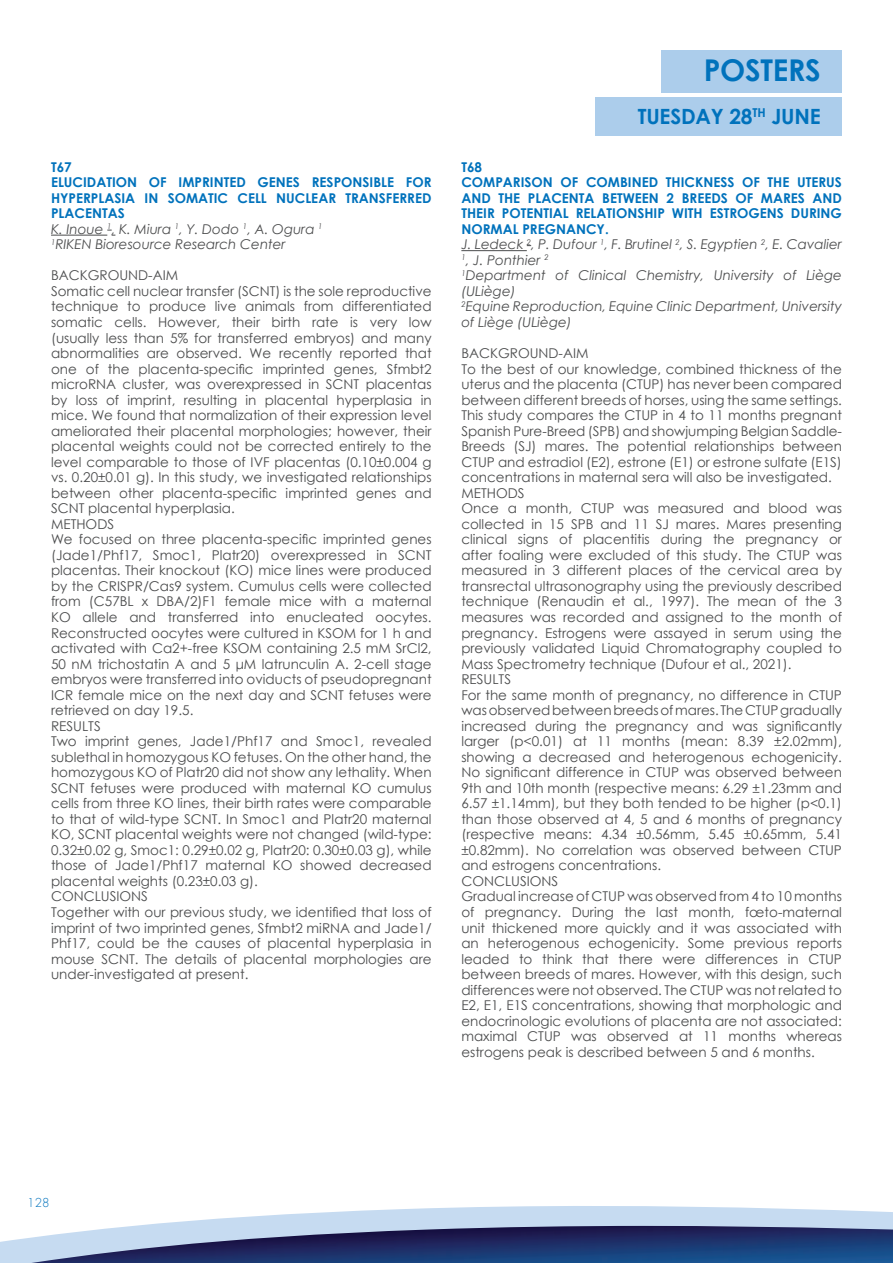
<style>
.page{position:relative;width:893px;height:1263px;background:#fff}
.page>*{position:absolute;margin:0;border:0;box-sizing:border-box;transform-origin:0 0}
.t1{font:700 30px "Century Gothic";letter-spacing:-.01em;color:#0072bc}
.t2{font:700 21px "Century Gothic";letter-spacing:-.01em;color:#0072bc}
.t3{font:13.5px/15.6px "Century Gothic";color:#4b4c4d}
.t4{font:13.5px/15.6px "font 0000000028746 c 6 e";color:#4b4c4d}
.t5{font:italic 13.5px/15.6px "Century Gothic";color:#4b4c4d}
.t6{font:700 13.5px/15.6px "Century Gothic";color:#0072bc}
.t7{font:300 12px "Futura LT";color:#0072bc}
.s1{font-weight:400;font-style:italic;color:#4b4c4d}
.s2{font-family:"font 0000000028746 c 6 e"}
.s3{font-weight:700;font-style:normal;color:#0072bc}
</style>
<div class="page">
<svg style="left:337px;top:1206px;width:548px;height:6px;fill:#c6dbf1"></svg>
<svg style="left:134px;top:1212px;width:759px;height:14px;background:#ccdef2"></svg>
<img style="left:0;top:1226px;width:893px;height:37px">
<hr style="left:51px;top:235px;width:56px;height:1px;background:#4b4c4d">
<svg style="left:107px;top:230px;width:8px;height:6px"></svg>
<hr style="left:461px;top:250px;width:66px;height:1px;background:#4b4c4d">
<div style="left:661px;top:50px;width:181px;height:42px;background:#accdeb"></div>
<div style="left:595px;top:98px;width:247px;height:38px;background:#accdeb"></div>
<p class="t6" style="left:51px;top:159px;width:382px">T67<br>ELUCIDATION OF IMPRINTED GENES RESPONSIBLE FOR<br>HYPERPLASIA IN SOMATIC CELL NUCLEAR TRANSFERRED<br>PLACENTAS<br><span class="s1">K. Inoue</span> <sup>1</sup><span class="s1">, K. Miura</span> <sup>1</sup><span class="s1">, Y. Dodo</span> <sup>1</sup><span class="s1">, A. Ogura</span> <sup>1<br>1</sup><span class="s1">RIKEN Bioresource Research Center</span></p>
<p class="t3" style="left:51px;top:267px;width:382px">BACKGROUND-AIM<br>Somatic cell nuclear transfer (SCNT) is the sole reproductive technique to produce live animals from differentiated somatic cells. However, their birth rate is very low</p>
<p class="t4" style="left:51px;top:329px;width:382px">(usually less than 5% for transferred embryos) and many</p>
<p class="t3" style="left:51px;top:345px;width:382px">abnormalities are observed. We recently reported that</p>
<p class="t4" style="left:51px;top:360px;width:382px">one of the placenta-specific imprinted genes, Sfmbt2</p>
<p class="t3" style="left:51px;top:376px;width:382px;text-align:justify">microRNA cluster, was overexpressed in SCNT placentas by loss of imprint, resulting in placental hyperplasia in mice. We found that normalization of their expression level ameliorated their placental morphologies; however, their placental weights could not be corrected entirely to the</p>
<p class="t4" style="left:51px;top:454px;width:382px;text-align:justify">level comparable to those of IVF placentas (0.10±0.004 g vs. 0.20±0.01 g). In this study, we investigated relationships between other placenta-specific imprinted genes and</p>
<p class="t3" style="left:51px;top:500px;width:185px">SCNT placental hyperplasia.<br>METHODS</p>
<p class="t4" style="left:51px;top:531px;width:382px">We focused on three placenta-specific imprinted genes (Jade1/Phf17, Smoc1, Platr20) overexpressed in SCNT</p>
<p class="t3" style="left:51px;top:562px;width:382px">placentas. Their knockout (KO) mice lines were produced</p>
<p class="t4" style="left:51px;top:578px;width:382px">by the CRISPR/Cas9 system. Cumulus cells were collected from (C57BL x DBA/2)F1 female mice with a maternal</p>
<p class="t3" style="left:51px;top:609px;width:382px">KO allele and transferred into enucleated oocytes.<br>Reconstructed oocytes were cultured in KSOM for 1 h and</p>
<p class="t4" style="left:51px;top:640px;width:382px">activated with Ca2+-free KSOM containing 2.5 mM SrCl2,</p>
<p class="t3" style="left:51px;top:655px;width:382px;text-align:justify"><span class="s2">50 nM trichostatin A and 5 μ</span>M latrunculin A. 2-cell stage embryos were transferred into oviducts of pseudopregnant ICR female mice on the next day and SCNT fetuses were</p>
<p class="t4" style="left:51px;top:702px;width:144px">retrieved on day 19.5.</p>
<p class="t3" style="left:51px;top:717px;width:51px">RESULTS</p>
<p class="t4" style="left:51px;top:733px;width:382px">Two imprint genes, Jade1/Phf17 and Smoc1, revealed</p>
<p class="t3" style="left:51px;top:749px;width:382px">sublethal in homozygous KO fetuses. On the other hand, the</p>
<p class="t4" style="left:51px;top:764px;width:382px">homozygous KO of Platr20 did not show any lethality. When</p>
<p class="t3" style="left:51px;top:780px;width:382px">SCNT fetuses were produced with maternal KO cumulus cells from three KO lines, their birth rates were comparable</p>
<p class="t4" style="left:51px;top:811px;width:382px">to that of wild-type SCNT. In Smoc1 and Platr20 maternal</p>
<p class="t3" style="left:51px;top:826px;width:382px">KO, SCNT placental weights were not changed (wild-type:</p>
<p class="t4" style="left:51px;top:842px;width:382px;text-align:justify">0.32±0.02 g, Smoc1: 0.29±0.02 g, Platr20: 0.30±0.03 g), while those of Jade1/Phf17 maternal KO showed decreased placental weights (0.23±0.03 g).</p>
<p class="t3" style="left:51px;top:888px;width:98px">CONCLUSIONS</p>
<p class="t4" style="left:51px;top:904px;width:382px">Together with our previous study, we identified that loss of</p>
<p class="t3" style="left:51px;top:919px;width:382px">imprint of two imprinted genes, Sfmbt2 miRNA and Jade1/</p>
<p class="t4" style="left:51px;top:935px;width:382px">Phf17, could be the causes of placental hyperplasia in</p>
<p class="t3" style="left:51px;top:950px;width:382px">mouse SCNT. The details of placental morphologies are under-investigated at present.</p>
<h1 class="t1" style="left:704px;top:51px;width:118px">POSTERS</h1>
<h2 class="t2" style="left:638px;top:103px;width:184px">TUESDAY 28<sup>TH</sup> JUNE</h2>
<p class="t5" style="left:461px;top:159px;width:382px"><span class="s3">T68<br>COMPARISON OF COMBINED THICKNESS OF THE UTERUS AND THE PLACENTA BETWEEN 2 BREEDS OF MARES AND THEIR POTENTIAL RELATIONSHIP WITH ESTROGENS DURING NORMAL PREGNANCY.<br></span>J. Ledeck <sup>2</sup>, P. Dufour <sup>1</sup>, F. Brutinel <sup>2</sup>, S. Egyptien <sup>2</sup>, E. Cavalier <sup>1</sup>, J. Ponthier <sup>2<br>1</sup>Department of Clinical Chemistry, University of Liège (ULiège)<br><sup>2</sup>Equine Reproduction, Equine Clinic Department, University of Liège (ULiège)</p>
<p class="t3" style="left:461px;top:345px;width:382px">BACKGROUND-AIM<br>To the best of our knowledge, combined thickness of the</p>
<p class="t4" style="left:461px;top:376px;width:382px">uterus and the placenta (CTUP) has never been compared</p>
<p class="t3" style="left:461px;top:391px;width:382px">between different breeds of horses, using the same settings.</p>
<p class="t4" style="left:461px;top:407px;width:382px">This study compares the CTUP in 4 to 11 months pregnant<br>Spanish Pure-Breed (SPB) and showjumping Belgian Saddle-</p>
<p class="t3" style="left:461px;top:438px;width:382px">Breeds (SJ) mares. The potential relationships between</p>
<p class="t4" style="left:461px;top:454px;width:382px">CTUP and estradiol (E2), estrone (E1) or estrone sulfate (E1S)</p>
<p class="t3" style="left:461px;top:469px;width:372px">concentrations in maternal sera will also be investigated.<br>METHODS</p>
<p class="t4" style="left:461px;top:500px;width:382px">Once a month, CTUP was measured and blood was collected in 15 SPB and 11 SJ mares. Mares presenting</p>
<p class="t3" style="left:461px;top:531px;width:382px">clinical signs of placentitis during the pregnancy or</p>
<p class="t4" style="left:461px;top:547px;width:382px">after foaling were excluded of this study. The CTUP was</p>
<p class="t3" style="left:461px;top:562px;width:382px">measured in 3 different places of the cervical area by transrectal ultrasonography using the previously described</p>
<p class="t4" style="left:461px;top:593px;width:382px">technique (Renaudin et al., 1997). The mean of the 3</p>
<p class="t3" style="left:461px;top:609px;width:382px">measures was recorded and assigned to the month of pregnancy. Estrogens were assayed in serum using the previously validated Liquid Chromatography coupled to Mass Spectrometry technique (Dufour et al., 2021).<br>RESULTS</p>
<p class="t4" style="left:461px;top:686px;width:382px;text-align:justify">For the same month of pregnancy, no difference in CTUP was observed between breeds of mares. The CTUP gradually increased during the pregnancy and was significantly larger (p&lt;0.01) at 11 months (mean: 8.39 ±2.02mm),</p>
<p class="t3" style="left:461px;top:749px;width:382px">showing a decreased and heterogenous echogenicity.</p>
<p class="t4" style="left:461px;top:764px;width:382px;text-align:justify">No significant difference in CTUP was observed between 9th and 10th month (respective means: 6.29 ±1.23mm and 6.57 ±1.14mm), but they both tended to be higher (p&lt;0.1) than those observed at 4, 5 and 6 months of pregnancy (respective means: 4.34 ±0.56mm, 5.45 ±0.65mm, 5.41 ±0.82mm). No correlation was observed between CTUP</p>
<p class="t3" style="left:461px;top:857px;width:201px">and estrogens concentrations.<br>CONCLUSIONS</p>
<p class="t4" style="left:461px;top:888px;width:382px">Gradual increase of CTUP was observed from 4 to 10 months</p>
<p class="t3" style="left:461px;top:904px;width:382px;text-align:justify">of pregnancy. During the last month, fœto-maternal unit thickened more quickly and it was associated with an heterogenous echogenicity. Some previous reports</p>
<p class="t4" style="left:461px;top:950px;width:382px">leaded to think that there were differences in CTUP</p>
<p class="t3" style="left:461px;top:966px;width:382px">between breeds of mares. However, with this design, such</p>
<p class="t4" style="left:461px;top:981px;width:382px">differences were not observed. The CTUP was not related to</p>
<p class="t3" style="left:461px;top:997px;width:382px">E2, E1, E1S concentrations, showing that morphologic and endocrinologic evolutions of placenta are not associated:</p>
<p class="t4" style="left:461px;top:1028px;width:382px">maximal CTUP was observed at 11 months whereas estrogens peak is described between 5 and 6 months.</p>
<p class="t7" style="left:27px;top:1195px;width:24px">128</p>
</div>
